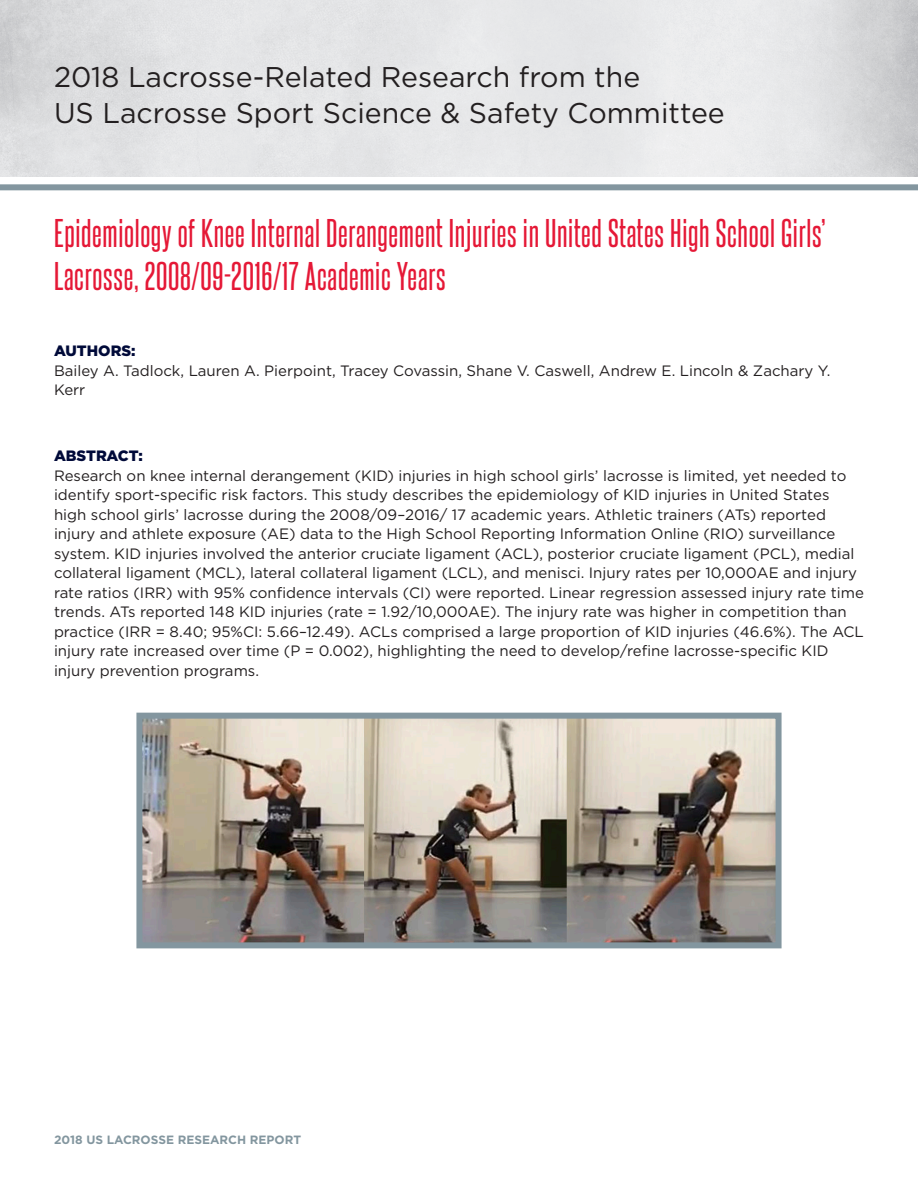
<style>
.page{position:relative;width:918px;height:1188px;background:#fff}
.page>*{position:absolute;margin:0;border:0;box-sizing:border-box;transform-origin:0 0}
.red_steel_head{font:34.5px/43.5px "Steelfish Rg";letter-spacing:.02em;color:#e51836}
.title_name{font:28.5px/36px "Gotham";color:#231f20}
.body_small{font:15px/19.5px "Gotham";color:#231f20}
.bold_black{font:900 15px "Gotham";color:#000a39}
.t1{font:700 12px "Gotham";color:#83969f}
</style>
<div class="page">
<div style="left:0;top:184px;width:918px;height:6px;background:#83969f"></div>
<img style="left:143px;top:720px;width:632px;height:221px">
<div style="left:136px;top:713px;width:646px;height:235px;border:6px solid #83969f"></div>
<p class="title_name" style="left:54px;top:58px;width:672px">2018 Lacrosse-Related Research from the<br>US Lacrosse Sport Science &amp; Safety Committee</p>
<p class="red_steel_head" style="left:54px;top:210px;width:773px">Epidemiology of Knee Internal Derangement Injuries in United States High School Girls’<br>Lacrosse, 2008/09-2016/17 Academic Years</p>
<p class="bold_black" style="left:54px;top:342px;width:83px">AUTHORS:</p>
<p class="body_small" style="left:54px;top:360px;width:778px">Bailey A. Tadlock, Lauren A. Pierpoint, Tracey Covassin, Shane V. Caswell, Andrew E. Lincoln &amp; Zachary Y.<br>Kerr</p>
<p class="bold_black" style="left:54px;top:447px;width:91px">ABSTRACT:</p>
<p class="body_small" style="left:54px;top:465px;width:812px">Research on knee internal derangement (KID) injuries in high school girls’ lacrosse is limited, yet needed to identify sport-specific risk factors. This study describes the epidemiology of KID injuries in United States high school girls’ lacrosse during the 2008/09–2016/ 17 academic years. Athletic trainers (ATs) reported injury and athlete exposure (AE) data to the High School Reporting Information Online (RIO) surveillance system. KID injuries involved the anterior cruciate ligament (ACL), posterior cruciate ligament (PCL), medial collateral ligament (MCL), lateral collateral ligament (LCL), and menisci. Injury rates per 10,000AE and injury rate ratios (IRR) with 95% confidence intervals (CI) were reported. Linear regression assessed injury rate time trends. ATs reported 148 KID injuries (rate = 1.92/10,000AE). The injury rate was higher in competition than practice (IRR = 8.40; 95%CI: 5.66–12.49). ACLs comprised a large proportion of KID injuries (46.6%). The ACL injury rate increased over time (P = 0.002), highlighting the need to develop/refine lacrosse-specific KID injury prevention programs.</p>
<p class="t1" style="left:54px;top:1133px;width:249px">2018 US LACROSSE RESEARCH REPORT</p>
</div>
